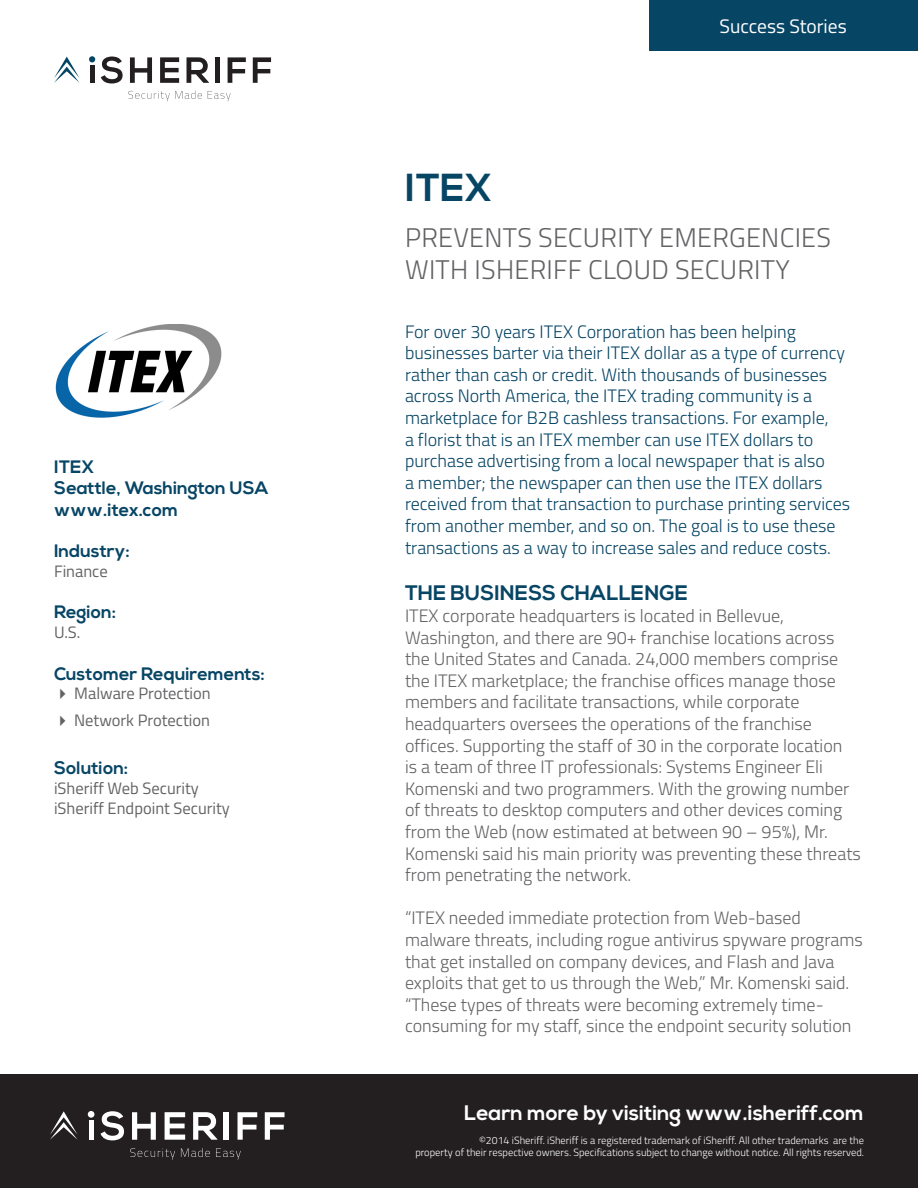
<style>
.page{position:relative;width:918px;height:1188px;background:#fff}
.page>*{position:absolute;margin:0;border:0;box-sizing:border-box;transform-origin:0 0}
.t1{font:700 39px "Nexa";color:#074565}
.t2{font:300 27px/32.4px "Titillium";letter-spacing:.01em;color:#636366}
.t3{font:700 21px "Nexa";color:#fff}
.t4{font:700 21px "Nexa";color:#074565}
.t5{font:19.5px "Titillium";color:#fff}
.t6{font:300 18px/21.6px "Titillium";color:#636366}
.t7{font:300 18px/21.6px "Titillium";color:#074565}
.t8{font:700 18px "Nexa";color:#074565}
.t9{font:16.5px "Titillium";color:#636366}
.t10{font:300 10.5px/12.6px "Titillium";color:#fff;text-align:right}
</style>
<div class="page">
<div style="left:649px;top:1px;width:268px;height:50px;background:#074565"></div>
<div style="left:0;top:1074px;width:918px;height:114px;background:#231f20"></div>
<hr style="left:89px;top:1120px;width:4px;height:20px;background:#fff">
<svg style="left:101px;top:1111px;width:23px;height:29px"></svg>
<svg style="left:132px;top:1112px;width:24px;height:28px"></svg>
<svg style="left:165px;top:1112px;width:20px;height:28px"></svg>
<svg style="left:193px;top:1112px;width:24px;height:28px"></svg>
<div style="left:224px;top:1112px;width:5px;height:28px;background:#fff"></div>
<svg style="left:238px;top:1112px;width:19px;height:28px"></svg>
<svg style="left:265px;top:1112px;width:20px;height:28px"></svg>
<div style="left:88px;top:1111px;width:6px;height:7px;background:#fff;border-radius:50%"></div>
<svg style="left:50px;top:1111px;width:28px;height:29px"></svg>
<svg style="left:130px;top:1148px;width:45px;height:12px"></svg>
<svg style="left:181px;top:1148px;width:29px;height:9px"></svg>
<svg style="left:216px;top:1148px;width:25px;height:12px"></svg>
<hr style="left:90px;top:65px;width:4px;height:18px;background:#231f20">
<svg style="left:101px;top:57px;width:22px;height:26px"></svg>
<svg style="left:130px;top:57px;width:22px;height:26px"></svg>
<svg style="left:160px;top:57px;width:19px;height:26px"></svg>
<svg style="left:187px;top:57px;width:22px;height:26px"></svg>
<hr style="left:215px;top:57px;width:4px;height:26px;background:#231f20">
<svg style="left:228px;top:57px;width:18px;height:26px"></svg>
<svg style="left:253px;top:57px;width:18px;height:26px"></svg>
<svg style="left:89px;top:56px;width:6px;height:6px"></svg>
<svg style="left:54px;top:57px;width:26px;height:26px"></svg>
<svg style="left:128px;top:91px;width:74px;height:10px"></svg>
<svg style="left:208px;top:91px;width:23px;height:10px"></svg>
<img style="left:55px;top:324px;width:167px;height:94px">
<p class="t8" style="left:54px;top:456px;width:42px">ITEX</p>
<p class="t8" style="left:54px;top:478px;width:216px">Seattle, Washington USA</p>
<p class="t8" style="left:54px;top:499px;width:126px">www.itex.com</p>
<p class="t8" style="left:54px;top:541px;width:77px">Industry:</p>
<p class="t9" style="left:54px;top:559px;width:55px">Finance</p>
<p class="t8" style="left:54px;top:602px;width:64px">Region:</p>
<p class="t9" style="left:54px;top:620px;width:28px">U.S.</p>
<p class="t8" style="left:54px;top:663px;width:212px">Customer Requirements:</p>
<p class="t9" style="left:74px;top:681px;width:138px">Malware Protection</p>
<p class="t9" style="left:74px;top:708px;width:137px">Network Protection</p>
<p class="t8" style="left:54px;top:757px;width:76px">Solution:</p>
<p class="t9" style="left:54px;top:776px;width:146px">iSheriff Web Security</p>
<p class="t9" style="left:54px;top:796px;width:177px">iSheriff Endpoint Security</p>
<p class="t5" style="left:720px;top:12px;width:129px">Success Stories</p>
<p class="t1" style="left:405px;top:165px;width:89px">ITEX</p>
<p class="t2" style="left:405px;top:220px;width:427px">PREVENTS SECURITY EMERGENCIES<br>WITH ISHERIFF CLOUD SECURITY</p>
<p class="t7" style="left:405px;top:320px;width:447px">For over 30 years ITEX Corporation has been helping businesses barter via their ITEX dollar as a type of currency rather than cash or credit. With thousands of businesses across North America, the ITEX trading community is a marketplace for B2B cashless transactions. For example,<br>a florist that is an ITEX member can use ITEX dollars to purchase advertising from a local newspaper that is also<br>a member; the newspaper can then use the ITEX dollars received from that transaction to purchase printing services from another member, and so on. The goal is to use these transactions as a way to increase sales and reduce costs.</p>
<p class="t4" style="left:405px;top:581px;width:284px">THE BUSINESS CHALLENGE</p>
<p class="t6" style="left:405px;top:604px;width:457px">ITEX corporate headquarters is located in Bellevue, Washington, and there are 90+ franchise locations across the United States and Canada. 24,000 members comprise the ITEX marketplace; the franchise offices manage those members and facilitate transactions, while corporate headquarters oversees the operations of the franchise offices. Supporting the staff of 30 in the corporate location<br>is a team of three IT professionals: Systems Engineer Eli Komenski and two programmers. With the growing number of threats to desktop computers and other devices coming from the Web (now estimated at between 90 – 95%), Mr.<br>Komenski said his main priority was preventing these threats from penetrating the network.</p>
<p class="t6" style="left:405px;top:906px;width:459px">“ITEX needed immediate protection from Web-based malware threats, including rogue antivirus spyware programs that get installed on company devices, and Flash and Java exploits that get to us through the Web,” Mr. Komenski said. “These types of threats were becoming extremely time&shy;consuming for my staff, since the endpoint security solution</p>
<p class="t3" style="left:464px;top:1100px;width:401px">Learn more by visiting www.isheriff.com</p>
<p class="t10" style="left:415px;top:1133px;width:450px">©2014 iSheriff. iSheriff is a registered trademark of iSheriff. All other trademarks are the<br>property of their respective owners. Specifications subject to change without notice. All rights reserved.</p>
</div>
